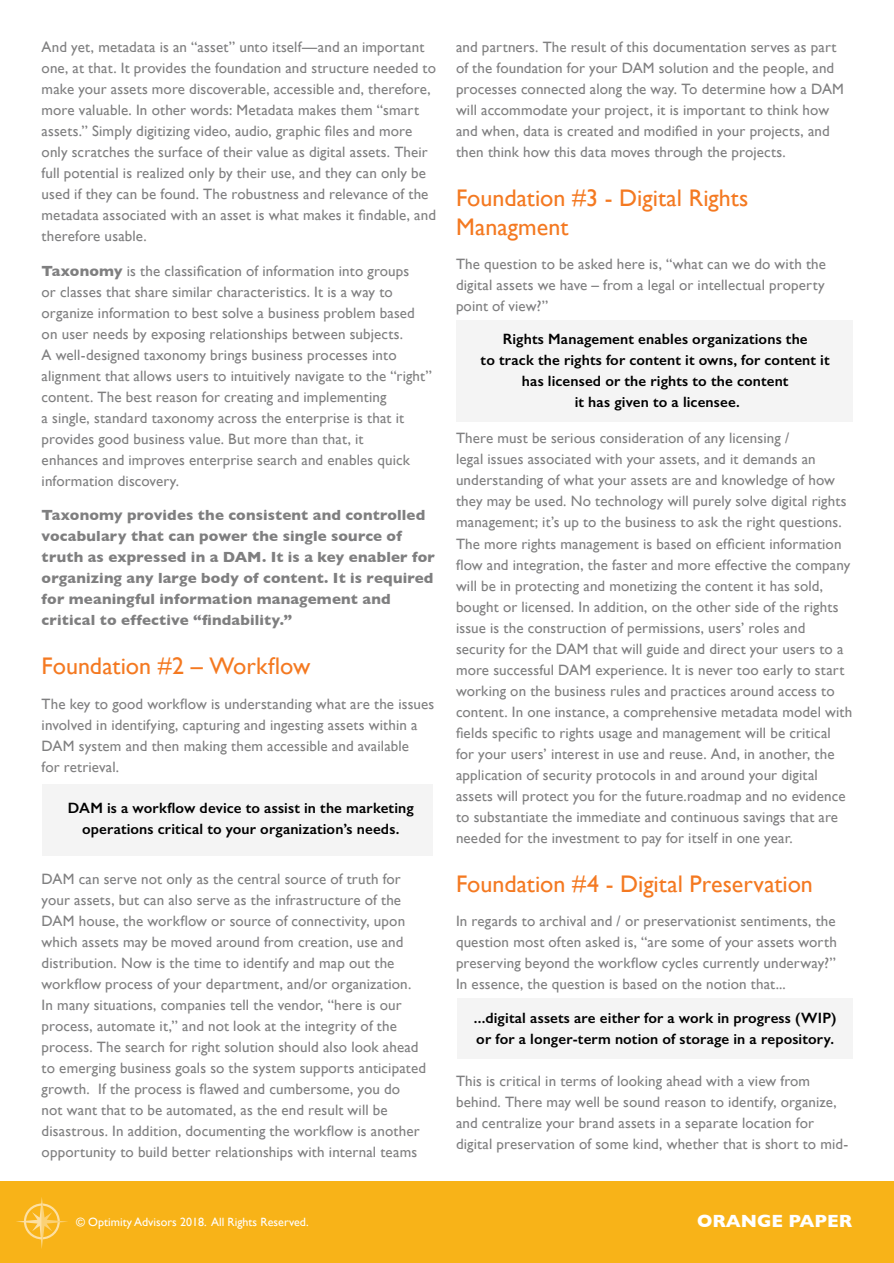
<style>
.page{position:relative;width:894px;height:1263px;background:#fff}
.page>*{position:absolute;margin:0;border:0;box-sizing:border-box;transform-origin:0 0}
.t1{font:24px/28.8px "Gill Sans";color:#f47921}
.t2{font:700 18px "Gill Sans";color:#fff}
.t3{font:15px/21px "Gill Sans";letter-spacing:.01em;color:#7f7f80}
.t4{font:600 15px/21px "Gill Sans";letter-spacing:.01em;color:#000;text-align:center}
.t5{font:700 15px/21px "Gill Sans";letter-spacing:.01em;color:#7f7f80}
.t6{font:12px "Gill Sans";color:#fff}
.s1{font-weight:700}
</style>
<div class="page">
<div style="left:455px;top:320px;width:397px;height:102px;background:#f4f4f4"></div>
<div style="left:42px;top:783px;width:390px;height:72px;background:#f4f4f4"></div>
<div style="left:456px;top:998px;width:396px;height:60px;background:#f4f4f4"></div>
<div style="left:0;top:1181px;width:893px;height:82px;background:#f8b318"></div>
<svg style="left:16px;top:1197px;width:52px;height:52px"></svg>
<p class="t3" style="left:42px;top:36px;width:396px">And yet, metadata is an “asset” unto itself—and an important one, at that. It provides the foundation and structure needed to make your assets more discoverable, accessible and, therefore, more valuable. In other words: Metadata makes them “smart assets.” Simply digitizing video, audio, graphic files and more only scratches the surface of their value as digital assets. Their full potential is realized only by their use, and they can only be used if they can be found. The robustness and relevance of the metadata associated with an asset is what makes it findable, and therefore usable.</p>
<p class="t3" style="left:42px;top:260px;width:392px"><span class="s1">Taxonomy</span> is the classification of information into groups<br>or classes that share similar characteristics. It is a way to organize information to best solve a business problem based on user needs by exposing relationships between subjects.<br>A well-designed taxonomy brings business processes into alignment that allows users to intuitively navigate to the “right” content. The best reason for creating and implementing<br>a single, standard taxonomy across the enterprise is that it provides good business value. But more than that, it<br>enhances and improves enterprise search and enables quick information discovery.</p>
<p class="t5" style="left:42px;top:504px;width:395px">Taxonomy provides the consistent and controlled vocabulary that can power the single source of truth as expressed in a DAM. It is a key enabler for organizing any large body of content. It is required for meaningful information management and critical to effective “findability.”</p>
<h1 class="t1" style="left:42px;top:651px;width:270px">Foundation #2 – Workflow</h1>
<p class="t3" style="left:42px;top:693px;width:394px">The key to good workflow is understanding what are the issues involved in identifying, capturing and ingesting assets within a DAM system and then making them accessible and available<br>for retrieval.</p>
<p class="t4" style="left:68px;top:797px;width:347px">DAM is a workflow device to assist in the marketing operations critical to your organization’s needs.</p>
<p class="t3" style="left:42px;top:868px;width:386px">DAM can serve not only as the central source of truth for your assets, but can also serve as the infrastructure of the DAM house, the workflow or source of connectivity, upon which assets may be moved around from creation, use and distribution. Now is the time to identify and map out the workflow process of your department, and/or organization.<br>In many situations, companies tell the vendor, “here is our process, automate it,” and not look at the integrity of the process. The search for right solution should also look ahead to emerging business goals so the system supports anticipated growth. If the process is flawed and cumbersome, you do<br>not want that to be automated, as the end result will be disastrous. In addition, documenting the workflow is another opportunity to build better relationships with internal teams</p>
<p class="t3" style="left:456px;top:36px;width:389px">and partners. The result of this documentation serves as part of the foundation for your DAM solution and the people, and processes connected along the way. To determine how a DAM will accommodate your project, it is important to think how and when, data is created and modified in your projects, and then think how this data moves through the projects.</p>
<h1 class="t1" style="left:456px;top:183px;width:294px">Foundation #3 - Digital Rights<br>Managment</h1>
<p class="t3" style="left:456px;top:254px;width:371px;text-align:justify">The question to be asked here is, “what can we do with the digital assets we have – from a legal or intellectual property point of view?”</p>
<p class="t4" style="left:480px;top:328px;width:350px">Rights Management enables organizations the<br>to track the rights for content it owns, for content it has licensed or the rights to the content<br>it has given to a licensee.</p>
<p class="t3" style="left:456px;top:428px;width:398px">There must be serious consideration of any licensing /<br>legal issues associated with your assets, and it demands an understanding of what your assets are and knowledge of how they may be used. No technology will purely solve digital rights management; it’s up to the business to ask the right questions.<br>The more rights management is based on efficient information flow and integration, the faster and more effective the company will be in protecting and monetizing the content it has sold, bought or licensed. In addition, on the other side of the rights issue is the construction of permissions, users’ roles and security for the DAM that will guide and direct your users to a more successful DAM experience. It is never too early to start working on the business rules and practices around access to content. In one instance, a comprehensive metadata model with fields specific to rights usage and management will be critical for your users’ interest in use and reuse. And, in another, the application of security protocols in and around your digital assets will protect you for the future.roadmap and no evidence to substantiate the immediate and continuous savings that are needed for the investment to pay for itself in one year.</p>
<h1 class="t1" style="left:456px;top:869px;width:358px">Foundation #4 - Digital Preservation</h1>
<p class="t3" style="left:456px;top:910px;width:382px;text-align:justify">In regards to archival and / or preservationist sentiments, the question most often asked is, “are some of your assets worth preserving beyond the workflow cycles currently underway?” In essence, the question is based on the notion that...</p>
<p class="t4" style="left:473px;top:1007px;width:364px;text-align:left">...digital assets are either for a work in progress (WIP) or for a longer-term notion of storage in a repository.</p>
<p class="t3" style="left:456px;top:1070px;width:393px">This is critical in terms of looking ahead with a view from behind. There may well be sound reason to identify, organize, and centralize your brand assets in a separate location for digital preservation of some kind, whether that is short to mid-</p>
<p class="t6" style="left:76px;top:1215px;width:234px">© Optimity Advisors 2018. All Rights Reserved.</p>
<p class="t2" style="left:696px;top:1206px;width:157px">ORANGE PAPER</p>
</div>
